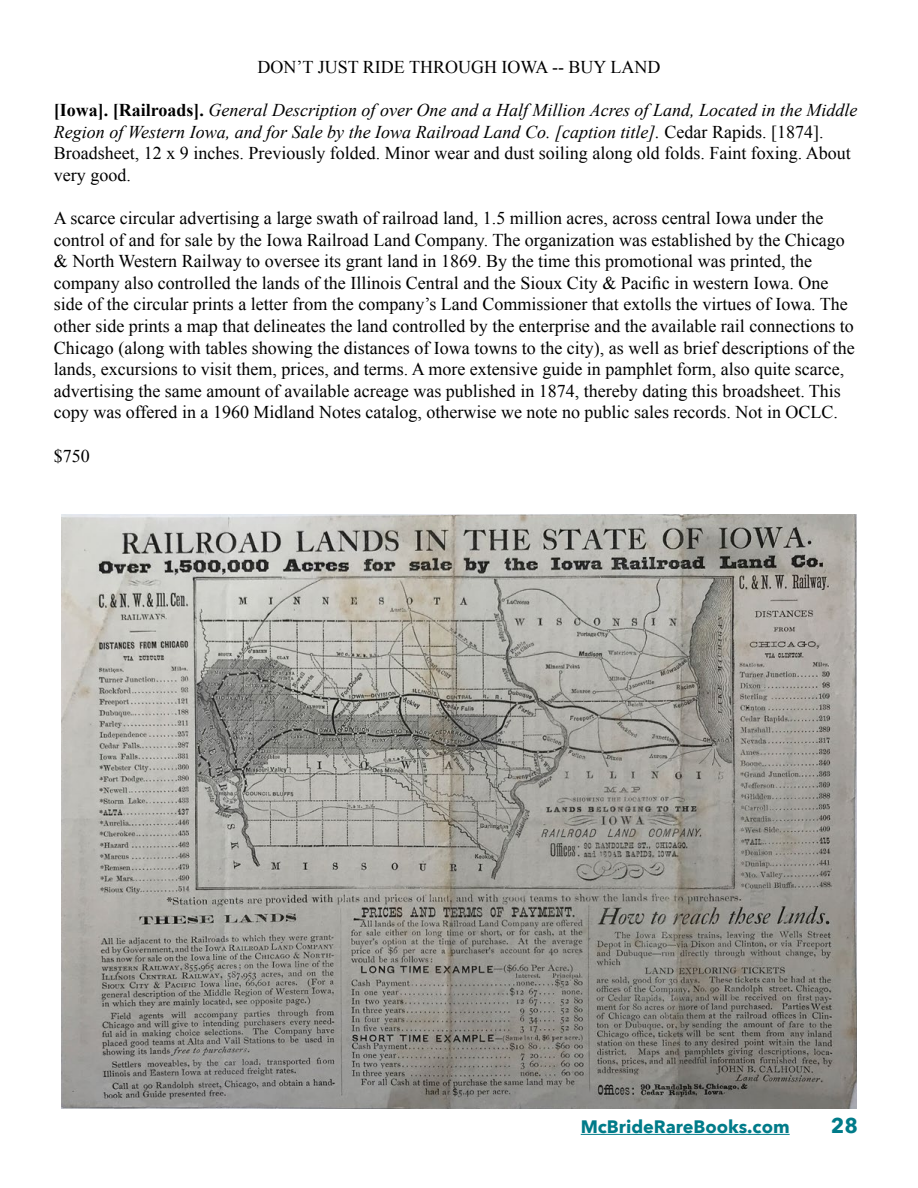
<style>
.page{position:relative;width:918px;height:1188px;background:#fff}
.page>*{position:absolute;margin:0;border:0;box-sizing:border-box;transform-origin:0 0}
.t1{font:700 21px "Avenir Next";color:#007b89}
.t2{font:18px/21.6px "Times New Roman";color:#000}
.t3{font:italic 18px/21.6px "Times New Roman";color:#000}
.t4{font:700 18px "Avenir Next";color:#007b89}
.s1{font-weight:700;font-style:normal}
.s2{font-style:normal}
</style>
<div class="page">
<hr style="left:581px;top:1134px;width:209px;height:1px;background:#007b89">
<img style="left:62px;top:514px;width:794px;height:594px">
<p class="t2" style="left:258px;top:56px;width:404px">DON’T JUST RIDE THROUGH IOWA -- BUY LAND</p>
<p class="t3" style="left:54px;top:99px;width:805px"><span class="s1">[Iowa]. [Railroads].</span> General Description of over One and a Half Million Acres of Land, Located in the Middle Region of Western Iowa, and for Sale by the Iowa Railroad Land Co. [caption title]. <span class="s2">Cedar Rapids. [1874].<br>Broadsheet, 12 x 9 inches. Previously folded. Minor wear and dust soiling along old folds. Faint foxing. About very good.</span></p>
<p class="t2" style="left:54px;top:207px;width:802px">A scarce circular advertising a large swath of railroad land, 1.5 million acres, across central Iowa under the control of and for sale by the Iowa Railroad Land Company. The organization was established by the Chicago &amp; North Western Railway to oversee its grant land in 1869. By the time this promotional was printed, the company also controlled the lands of the Illinois Central and the Sioux City &amp; Pacific in western Iowa. One side of the circular prints a letter from the company’s Land Commissioner that extolls the virtues of Iowa. The other side prints a map that delineates the land controlled by the enterprise and the available rail connections to Chicago (along with tables showing the distances of Iowa towns to the city), as well as brief descriptions of the lands, excursions to visit them, prices, and terms. A more extensive guide in pamphlet form, also quite scarce, advertising the same amount of available acreage was published in 1874, thereby dating this broadsheet. This copy was offered in a 1960 Midland Notes catalog, otherwise we note no public sales records. Not in OCLC.</p>
<p class="t2" style="left:54px;top:445px;width:37px">$750</p>
<p class="t4" style="left:581px;top:1111px;width:210px">McBrideRareBooks.com</p>
<p class="t1" style="left:831px;top:1108px;width:29px">28</p>
</div>
